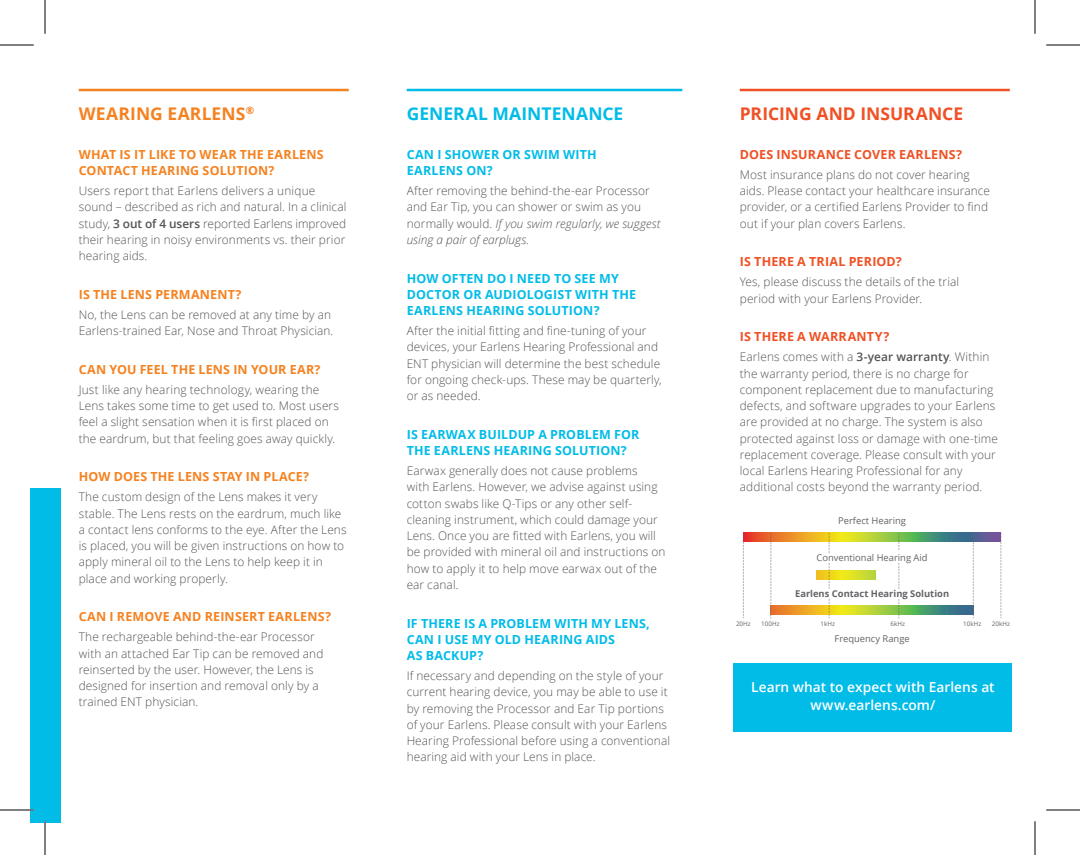
<style>
.page{position:relative;width:1080px;height:855px;background:#fff}
.page>*{position:absolute;margin:0;border:0;box-sizing:border-box;transform-origin:0 0}
.t1{font:700 17.5px "Open Sans";color:#f05024}
.t2{font:700 17.5px "Open Sans";letter-spacing:.005em;color:#02bce8}
.t3{font:700 17.5px "Open Sans";letter-spacing:.015em;color:#f58220}
.t4{font:600 13.75px/18.8px "Open Sans";letter-spacing:.005em;color:#fff;text-align:center}
.t5{font:700 12.5px/16.2px "Open Sans";letter-spacing:.015em;color:#02bce8}
.t6{font:700 12.5px/16.2px "Open Sans";letter-spacing:.015em;color:#f58220}
.t7{font:700 12.5px "Open Sans";letter-spacing:.015em;color:#f05024}
.t8{font:300 11.88px/16.2px "Open Sans";letter-spacing:.01em;color:#525354}
.t9{font:9.38px "Open Sans";color:#626467}
.t10{font:700 9.38px "Open Sans";color:#626467}
.t11{font:6.25px "Open Sans";letter-spacing:.01em;color:#626467}
.s1{font-weight:600}
.s2{font-style:italic}
</style>
<div class="page">
<div style="left:733px;top:663px;width:279px;height:68px;background:#02bce8"></div>
<hr style="left:79px;top:89px;width:270px;height:2px;background:#f58220">
<hr style="left:407px;top:89px;width:275px;height:2px;background:#02bce8">
<hr style="left:740px;top:89px;width:270px;height:2px;background:#f05024">
<div style="left:31px;top:488px;width:30px;height:335px;background:#02bce8"></div>
<svg style="left:744px;top:533px;width:257px;height:9px;background:#a2994b"></svg>
<svg style="left:816px;top:570px;width:59px;height:9px"></svg>
<svg style="left:771px;top:606px;width:202px;height:9px;background:#a2ad45"></svg>
<svg style="left:743px;top:533px;width:1px;height:85px"></svg>
<svg style="left:770px;top:533px;width:1px;height:85px"></svg>
<svg style="left:829px;top:533px;width:1px;height:85px"></svg>
<svg style="left:898px;top:533px;width:1px;height:85px"></svg>
<svg style="left:973px;top:533px;width:1px;height:85px"></svg>
<svg style="left:1001px;top:533px;width:1px;height:85px"></svg>
<div style="left:895px;top:550px;width:47px;height:12px;background:#fff"></div>
<div style="left:796px;top:554px;width:43px;height:8px;background:#fff"></div>
<div style="left:798px;top:590px;width:34px;height:8px;background:#fff"></div>
<div style="left:893px;top:590px;width:55px;height:9px;background:#fff"></div>
<hr style="left:0;top:809px;width:34px;height:2px;background:#fff">
<hr style="left:44px;top:821px;width:2px;height:34px;background:#fff">
<hr style="left:0;top:45px;width:34px;height:1px;background:#000">
<hr style="left:1046px;top:45px;width:34px;height:1px;background:#000">
<hr style="left:0;top:810px;width:34px;height:1px;background:#000">
<hr style="left:1046px;top:810px;width:34px;height:1px;background:#000">
<hr style="left:45px;top:0;width:1px;height:34px;background:#000">
<hr style="left:45px;top:821px;width:1px;height:34px;background:#000">
<hr style="left:1035px;top:0;width:1px;height:34px;background:#000">
<hr style="left:1035px;top:821px;width:1px;height:34px;background:#000">
<h1 class="t3" style="left:79px;top:101px;width:177px">WEARING EARLENS<sup>®</sup></h1>
<p class="t6" style="left:79px;top:146px;width:246px">WHAT IS IT LIKE TO WEAR THE EARLENS<br>CONTACT HEARING SOLUTION?</p>
<p class="t8" style="left:79px;top:182px;width:269px">Users report that Earlens delivers a unique sound – described as rich and natural. In a clinical study, <span class="s1">3 out of 4 users</span> reported Earlens improved their hearing in noisy environments vs. their prior hearing aids.</p>
<p class="t6" style="left:79px;top:286px;width:164px">IS THE LENS PERMANENT?</p>
<p class="t8" style="left:79px;top:306px;width:256px">No, the Lens can be removed at any time by an<br>Earlens-trained Ear, Nose and Throat Physician.</p>
<p class="t6" style="left:79px;top:361px;width:243px">CAN YOU FEEL THE LENS IN YOUR EAR?</p>
<p class="t8" style="left:79px;top:381px;width:262px">Just like any hearing technology, wearing the Lens takes some time to get used to. Most users feel a slight sensation when it is first placed on the eardrum, but that feeling goes away quickly.</p>
<p class="t6" style="left:79px;top:468px;width:232px">HOW DOES THE LENS STAY IN PLACE?</p>
<p class="t8" style="left:79px;top:489px;width:269px">The custom design of the Lens makes it very stable. The Lens rests on the eardrum, much like a contact lens conforms to the eye. After the Lens is placed, you will be given instructions on how to apply mineral oil to the Lens to help keep it in place and working properly.</p>
<p class="t6" style="left:79px;top:608px;width:254px">CAN I REMOVE AND REINSERT EARLENS?</p>
<p class="t8" style="left:79px;top:629px;width:246px">The rechargeable behind-the-ear Processor with an attached Ear Tip can be removed and reinserted by the user. However, the Lens is designed for insertion and removal only by a trained ENT physician.</p>
<h1 class="t2" style="left:407px;top:101px;width:218px">GENERAL MAINTENANCE</h1>
<p class="t5" style="left:407px;top:146px;width:192px">CAN I SHOWER OR SWIM WITH<br>EARLENS ON?</p>
<p class="t8" style="left:407px;top:182px;width:255px">After removing the behind-the-ear Processor and Ear Tip, you can shower or swim as you normally would. <span class="s2">If you swim regularly, we suggest using a pair of earplugs.</span></p>
<p class="t5" style="left:407px;top:270px;width:231px">HOW OFTEN DO I NEED TO SEE MY<br>DOCTOR OR AUDIOLOGIST WITH THE<br>EARLENS HEARING SOLUTION?</p>
<p class="t8" style="left:407px;top:322px;width:257px">After the initial fitting and fine-tuning of your devices, your Earlens Hearing Professional and ENT physician will determine the best schedule for ongoing check-ups. These may be quarterly, or as needed.</p>
<p class="t5" style="left:407px;top:426px;width:234px">IS EARWAX BUILDUP A PROBLEM FOR<br>THE EARLENS HEARING SOLUTION?</p>
<p class="t8" style="left:407px;top:462px;width:260px">Earwax generally does not cause problems<br>with Earlens. However, we advise against using cotton swabs like Q-Tips or any other self&shy;cleaning instrument, which could damage your Lens. Once you are fitted with Earlens, you will be provided with mineral oil and instructions on how to apply it to help move earwax out of the ear canal.</p>
<p class="t5" style="left:407px;top:615px;width:245px">IF THERE IS A PROBLEM WITH MY LENS,<br>CAN I USE MY OLD HEARING AIDS<br>AS BACKUP?</p>
<p class="t8" style="left:407px;top:667px;width:265px">If necessary and depending on the style of your current hearing device, you may be able to use it by removing the Processor and Ear Tip portions of your Earlens. Please consult with your Earlens Hearing Professional before using a conventional hearing aid with your Lens in place.</p>
<h1 class="t1" style="left:740px;top:101px;width:225px">PRICING AND INSURANCE</h1>
<p class="t7" style="left:740px;top:146px;width:224px">DOES INSURANCE COVER EARLENS?</p>
<p class="t8" style="left:740px;top:166px;width:252px">Most insurance plans do not cover hearing aids. Please contact your healthcare insurance provider, or a certified Earlens Provider to find out if your plan covers Earlens.</p>
<p class="t7" style="left:740px;top:253px;width:164px">IS THERE A TRIAL PERIOD?</p>
<p class="t8" style="left:740px;top:274px;width:221px">Yes, please discuss the details of the trial period with your Earlens Provider.</p>
<p class="t7" style="left:740px;top:328px;width:151px">IS THERE A WARRANTY?</p>
<p class="t8" style="left:740px;top:349px;width:260px">Earlens comes with a <span class="s1">3-year warranty</span>. Within the warranty period, there is no charge for component replacement due to manufacturing defects, and software upgrades to your Earlens are provided at no charge. The system is also protected against loss or damage with one-time replacement coverage. Please consult with your local Earlens Hearing Professional for any additional costs beyond the warranty period.</p>
<p class="t9" style="left:838px;top:514px;width:69px">Perfect Hearing</p>
<p class="t9" style="left:817px;top:551px;width:113px">Conventional Hearing Aid</p>
<p class="t10" style="left:795px;top:587px;width:156px">Earlens Contact Hearing Solution</p>
<p class="t11" style="left:736px;top:620px;width:16px">20Hz</p>
<p class="t11" style="left:761px;top:620px;width:20px">100Hz</p>
<p class="t11" style="left:821px;top:620px;width:16px">1kHz</p>
<p class="t11" style="left:891px;top:620px;width:16px">6kHz</p>
<p class="t11" style="left:963px;top:620px;width:20px">10kHz</p>
<p class="t11" style="left:992px;top:620px;width:20px">20kHz</p>
<p class="t9" style="left:835px;top:632px;width:77px">Frequency Range</p>
<p class="t4" style="left:751px;top:677px;width:245px">Learn what to expect with Earlens at www.earlens.com/</p>
</div>
